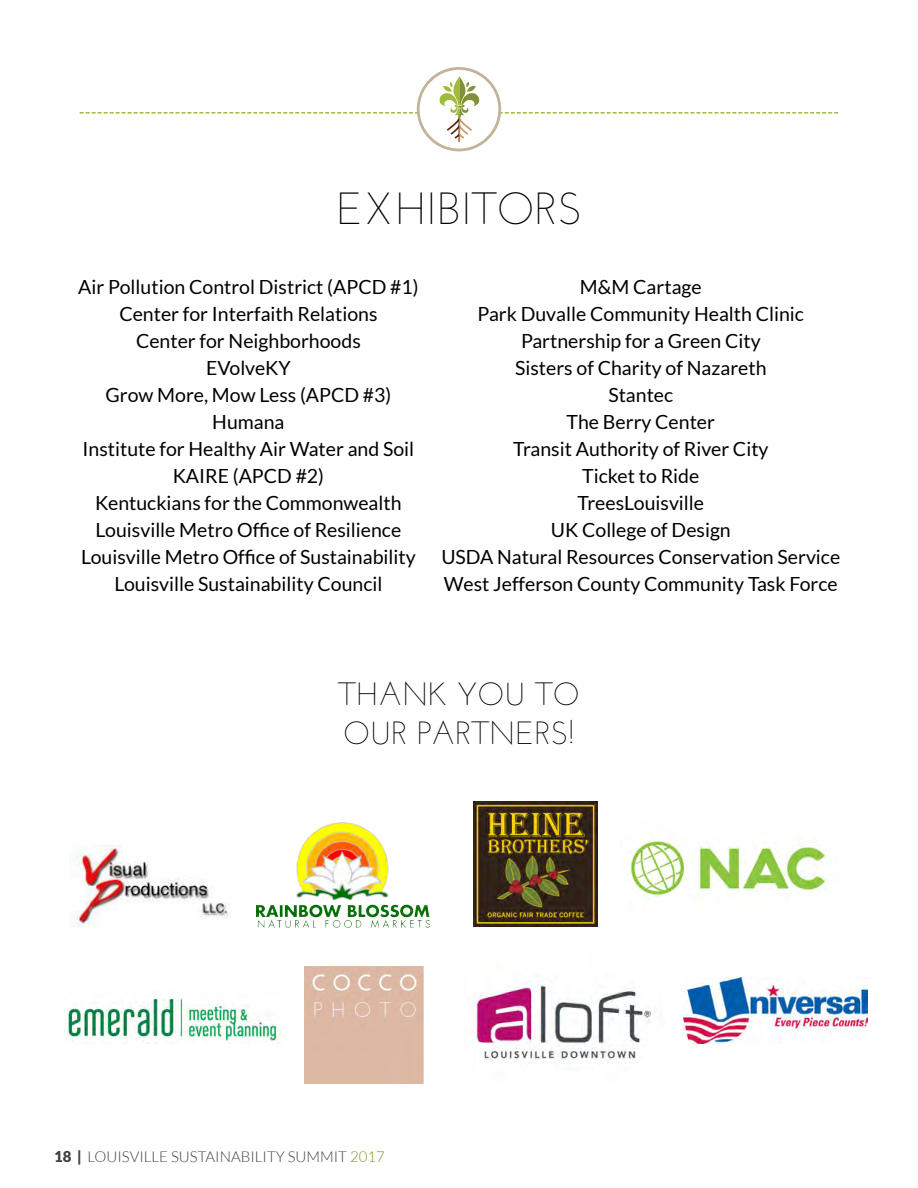
<style>
.page{position:relative;width:918px;height:1188px;background:#fff}
.page>*{position:absolute;margin:0;border:0;box-sizing:border-box;transform-origin:0 0}
.t1{font:300 45px "Josefin Sans";color:#000}
.t2{font:300 32.1px/38.5px "Josefin Sans";color:#000}
.t3{font:19.5px/27px "Lato";color:#000;text-align:center}
.t4{font:300 15px "Lato";color:#414042}
.s1{font-weight:900}
.s2{color:#83902a}
</style>
<div class="page">
<svg style="left:418px;top:68px;width:82px;height:82px"></svg>
<div style="left:417px;top:67px;width:84px;height:84px;border:3px solid #c2b39a;border-radius:50%"></div>
<svg style="left:80px;top:77px;width:758px;height:65px"></svg>
<img style="left:471px;top:984px;width:224px;height:79px">
<img style="left:257px;top:823px;width:172px;height:105px">
<img style="left:473px;top:801px;width:125px;height:125px">
<img style="left:630px;top:833px;width:199px;height:66px">
<img style="left:305px;top:967px;width:119px;height:116px">
<img style="left:70px;top:846px;width:161px;height:80px">
<img style="left:64px;top:996px;width:216px;height:48px">
<img style="left:683px;top:977px;width:184px;height:66px">
<h1 class="t1" style="left:336px;top:180px;width:247px">EXHIBITORS</h1>
<p class="t3" style="left:78px;top:273px;width:342px">Air Pollution Control District (APCD #1)<br>Center for I nterfaith Relations<br>Center for Neighborhoods<br>EVolveKY<br>Grow More, Mow Less (APCD #3)<br>Humana<br>I nstitute for H ealthy Air Water and Soil<br>KAIRE (APCD #2)<br>Kentuckians for the Commonwealth<br>Louisville Metro Office of Resilience<br>Louisville Metro Office of Sustainability<br>Louisville Sustainability Council</p>
<p class="t3" style="left:441px;top:273px;width:400px">M&amp;M Cartage<br>Park Duvalle Community Health Clinic<br>Partnership for a Green City<br>Sisters of Charity of N azareth<br>Stantec<br>The Berry Center<br>Transit Authority of River City<br>Ticket to Ride<br>TreesLouisville<br>U K College of Design<br>USDA N atural Resources Conservation Service<br>West Jefferson County Community Task Force</p>
<h2 class="t2" style="left:338px;top:674px;width:243px">THANK YOU TO<br>OUR PARTNERS!</h2>
<p class="t4" style="left:54px;top:1148px;width:332px"><span class="s1">18 |</span> LOUISVILLE SUSTAINABILITY SUMMIT <span class="s2">2017</span></p>
</div>
